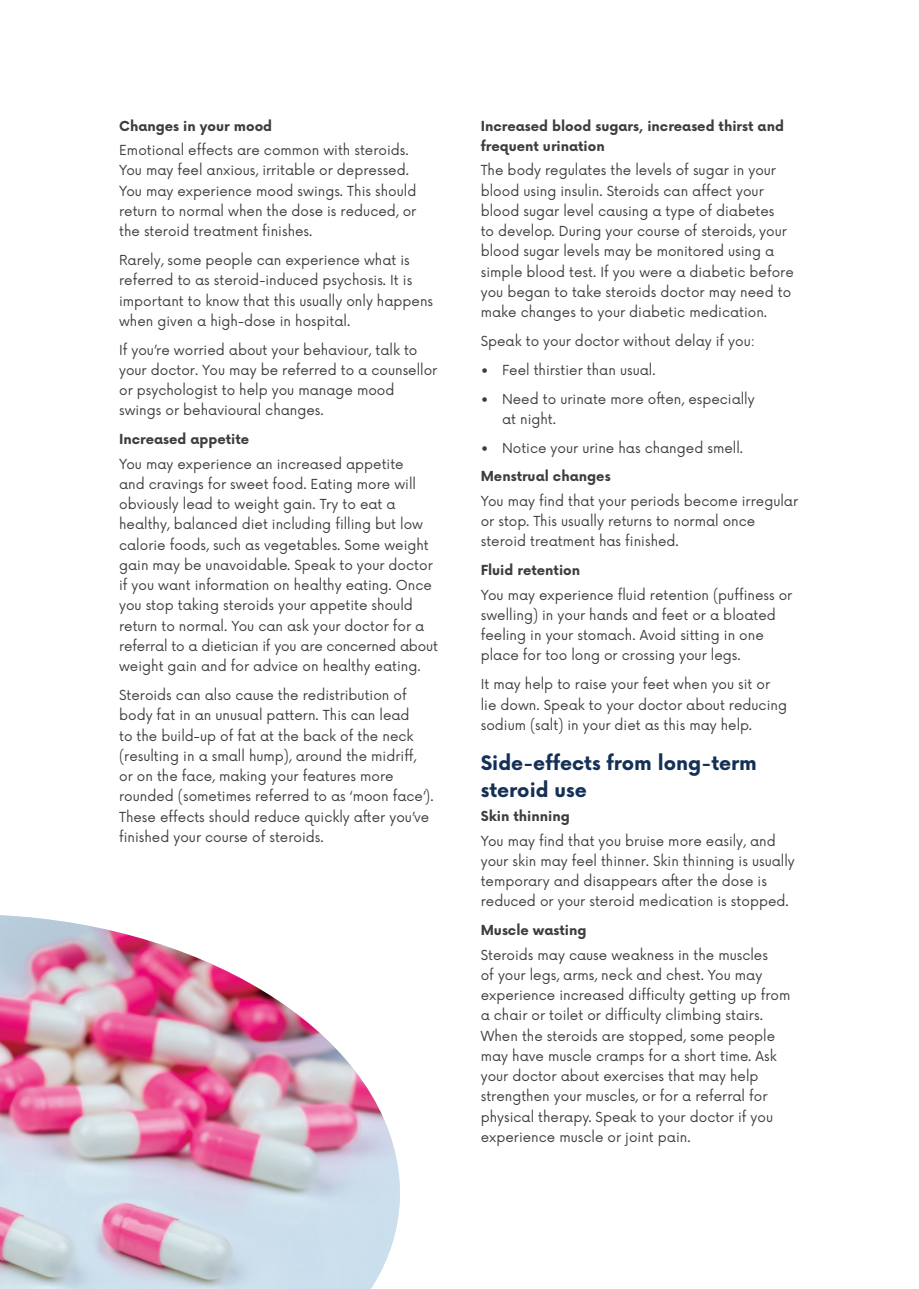
<style>
.page{position:relative;width:919px;height:1289px;background:#fff}
.page>*{position:absolute;margin:0;border:0;box-sizing:border-box;transform-origin:0 0}
.Sub_sub_heading{font:700 19.5px/27px "Now";color:#153057}
.Body{font:13.5px/20.2px "Now";color:#3e3e3f}
.Sub_sub_sub_heading{font:700 13.5px/20.2px "Now";color:#3e3e3f}
</style>
<div class="page">
<img style="left:0;top:915px;width:400px;height:373px">
<p class="Sub_sub_sub_heading" style="left:119px;top:115px;width:154px">Changes in your mood</p>
<p class="Body" style="left:119px;top:139px;width:299px">Emotional effects are common with steroids.<br>You may feel anxious, irritable or depressed.<br>You may experience mood swings. This should return to normal when the dose is reduced, or the steroid treatment finishes.</p>
<p class="Body" style="left:119px;top:249px;width:315px">Rarely, some people can experience what is referred to as steroid-induced psychosis. It is important to know that this usually only happens when given a high-dose in hospital.</p>
<p class="Body" style="left:119px;top:338px;width:320px">If you’re worried about your behaviour, talk to your doctor. You may be referred to a counsellor or psychologist to help you manage mood swings or behavioural changes.</p>
<p class="Sub_sub_sub_heading" style="left:119px;top:428px;width:132px">Increased appetite</p>
<p class="Body" style="left:119px;top:452px;width:320px">You may experience an increased appetite<br>and cravings for sweet food. Eating more will obviously lead to weight gain. Try to eat a healthy, balanced diet including filling but low calorie foods, such as vegetables. Some weight gain may be unavoidable. Speak to your doctor if you want information on healthy eating. Once you stop taking steroids your appetite should return to normal. You can ask your doctor for a referral to a dietician if you are concerned about weight gain and for advice on healthy eating.</p>
<p class="Body" style="left:119px;top:684px;width:316px">Steroids can also cause the redistribution of body fat in an unusual pattern. This can lead<br>to the build-up of fat at the back of the neck (resulting in a small hump), around the midriff,<br>or on the face, making your features more rounded (sometimes referred to as ‘moon face’).<br>These effects should reduce quickly after you’ve finished your course of steroids.</p>
<p class="Sub_sub_sub_heading" style="left:480px;top:115px;width:304px">Increased blood sugars, increased thirst and frequent urination</p>
<p class="Body" style="left:480px;top:159px;width:314px">The body regulates the levels of sugar in your blood using insulin. Steroids can affect your blood sugar level causing a type of diabetes<br>to develop. During your course of steroids, your blood sugar levels may be monitored using a simple blood test. If you were a diabetic before you began to take steroids doctor may need to make changes to your diabetic medication.</p>
<p class="Body" style="left:480px;top:330px;width:276px">Speak to your doctor without delay if you:</p>
<p class="Body" style="left:480px;top:359px;width:176px">• Feel thirstier than usual.</p>
<p class="Body" style="left:502px;top:387px;width:254px;text-indent:-21px">• Need to urinate more often, especially at night.</p>
<p class="Body" style="left:480px;top:436px;width:264px">• Notice your urine has changed smell.</p>
<p class="Sub_sub_sub_heading" style="left:480px;top:466px;width:131px">Menstrual changes</p>
<p class="Body" style="left:480px;top:490px;width:319px">You may find that your periods become irregular or stop. This usually returns to normal once steroid treatment has finished.</p>
<p class="Sub_sub_sub_heading" style="left:480px;top:560px;width:101px">Fluid retention</p>
<p class="Body" style="left:480px;top:583px;width:313px">You may experience fluid retention (puffiness or swelling) in your hands and feet or a bloated feeling in your stomach. Avoid sitting in one place for too long or crossing your legs.</p>
<p class="Body" style="left:480px;top:673px;width:308px">It may help to raise your feet when you sit or lie down. Speak to your doctor about reducing sodium (salt) in your diet as this may help.</p>
<p class="Sub_sub_heading" style="left:480px;top:748px;width:278px">Side-effects from long-term steroid use</p>
<p class="Sub_sub_sub_heading" style="left:480px;top:805px;width:91px">Skin thinning</p>
<p class="Body" style="left:480px;top:829px;width:315px">You may find that you bruise more easily, and your skin may feel thinner. Skin thinning is usually temporary and disappears after the dose is reduced or your steroid medication is stopped.</p>
<p class="Sub_sub_sub_heading" style="left:480px;top:919px;width:107px">Muscle wasting</p>
<p class="Body" style="left:480px;top:943px;width:311px">Steroids may cause weakness in the muscles<br>of your legs, arms, neck and chest. You may experience increased difficulty getting up from a chair or toilet or difficulty climbing stairs.<br>When the steroids are stopped, some people may have muscle cramps for a short time. Ask your doctor about exercises that may help strengthen your muscles, or for a referral for physical therapy. Speak to your doctor if you experience muscle or joint pain.</p>
</div>
